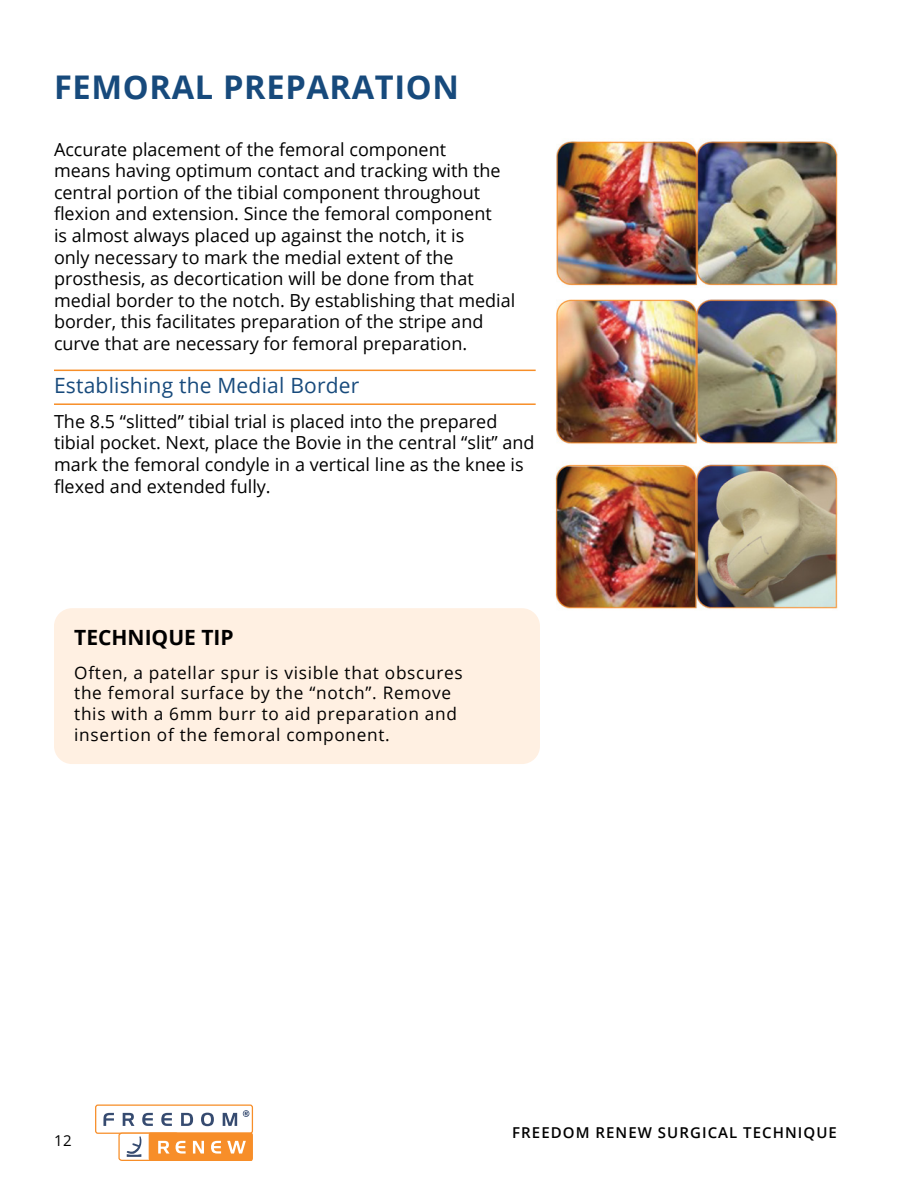
<style>
.page{position:relative;width:918px;height:1188px;background:#fff}
.page>*{position:absolute;margin:0;border:0;box-sizing:border-box;transform-origin:0 0}
.heads{font:700 32.7px "Open Sans";letter-spacing:.02em;color:#174a7c}
.subheads{font:21px "Open Sans";letter-spacing:.01em;color:#174a7c}
.note_header{font:700 21px "Open Sans";color:#000}
.body_copy{font:18px/21.6px "Open Sans";color:#000}
.body_copy-2{font:17.25px/20.7px "Open Sans";letter-spacing:.04em;color:#000}
.t1{font:600 15px "Open Sans";letter-spacing:.07em;color:#000}
.t2{font:15px "Open Sans";color:#000}
</style>
<div class="page">
<img style="left:533px;top:141px;width:305px;height:481px">
<div style="left:95px;top:1105px;width:158px;height:29px;border:1px solid #f78e29;border-radius:2px"></div>
<svg style="left:103px;top:1113px;width:11px;height:13px"></svg>
<svg style="left:123px;top:1113px;width:11px;height:13px"></svg>
<svg style="left:142px;top:1113px;width:11px;height:13px"></svg>
<svg style="left:161px;top:1113px;width:11px;height:13px"></svg>
<svg style="left:181px;top:1113px;width:12px;height:13px"></svg>
<svg style="left:201px;top:1113px;width:13px;height:13px"></svg>
<svg style="left:223px;top:1113px;width:14px;height:13px"></svg>
<svg style="left:243px;top:1110px;width:6px;height:7px"></svg>
<svg style="left:118px;top:1132px;width:135px;height:29px"></svg>
<hr style="left:54px;top:370px;width:482px;height:1px;background:#f78e28">
<hr style="left:54px;top:403px;width:482px;height:2px;background:#f78e28">
<div style="left:54px;top:608px;width:486px;height:156px;background:#fff0e2;border-radius:18px"></div>
<p class="heads" style="left:54px;top:64px;width:407px">FEMORAL PREPARATION</p>
<p class="body_copy" style="left:54px;top:138px;width:463px">Accurate placement of the femoral component<br>means having optimum contact and tracking with the central portion of the tibial component throughout flexion and extension. Since the femoral component<br>is almost always placed up against the notch, it is<br>only necessary to mark the medial extent of the prosthesis, as decortication will be done from that medial border to the notch. By establishing that medial border, this facilitates preparation of the stripe and curve that are necessary for femoral preparation.</p>
<p class="subheads" style="left:54px;top:371px;width:307px">Establishing the Medial Border</p>
<p class="body_copy" style="left:54px;top:410px;width:482px">The 8.5 “slitted” tibial trial is placed into the prepared tibial pocket. Next, place the Bovie in the central “slit” and mark the femoral condyle in a vertical line as the knee is flexed and extended fully.</p>
<p class="note_header" style="left:74px;top:622px;width:161px">TECHNIQUE TIP</p>
<p class="body_copy-2" style="left:74px;top:662px;width:390px">Often, a patellar spur is visible that obscures the femoral surface by the “notch”. Remove this with a 6mm burr to aid preparation and insertion of the femoral component.</p>
<p class="t2" style="left:54px;top:1130px;width:19px">12</p>
<p class="t1" style="left:512px;top:1122px;width:326px">FREEDOM RENEW SURGICAL TECHNIQUE</p>
</div>
